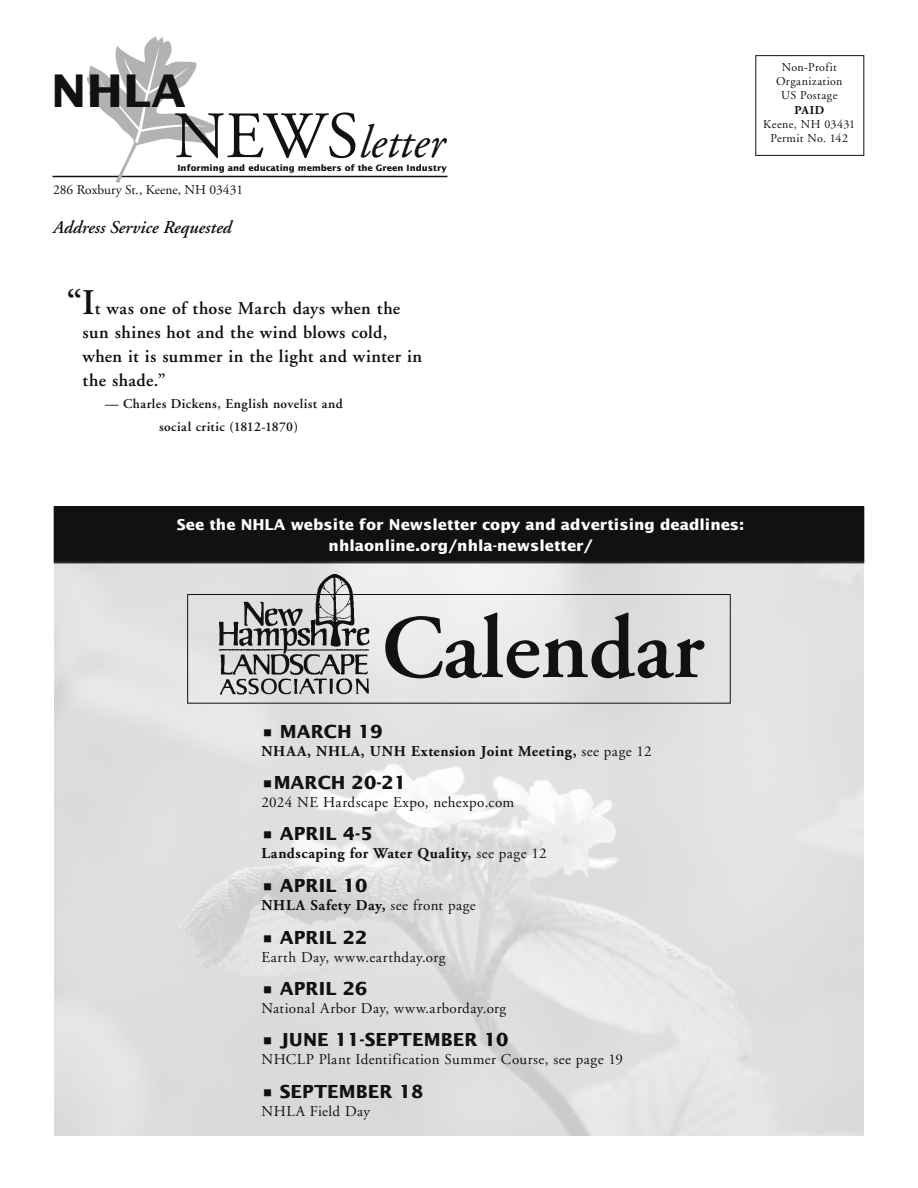
<style>
.page{position:relative;width:918px;height:1188px;background:#fff}
.page>*{position:absolute;margin:0;border:0;box-sizing:border-box;transform-origin:0 0}
.t1{font:600 90px "Adobe Garamond";color:#101211}
.t2{font:66px "Adobe Garamond";color:#101211}
.t3{font:italic 46.5px "Adobe Garamond";color:#101211}
.t4{font:700 45px "Lucida Sans";color:#101211}
.t5{font:600 18px/24px "Adobe Garamond";letter-spacing:.02em;color:#101211}
.t6{font:700 18px "Lucida Sans";color:#101211}
.t7{font:italic 600 18px "Adobe Garamond";color:#101211}
.t8{font:15px "Adobe Garamond";letter-spacing:.025em;color:#101211}
.t9{font:700 15px "Adobe Garamond";letter-spacing:.035em;color:#101211}
.t10{font:700 15px/21px "Lucida Sans";color:#fff;text-align:center}
.t11{font:600 13.5px/22.5px "Adobe Garamond";letter-spacing:.03em;color:#101211}
.t12{font:13.5px "Adobe Garamond";color:#101211}
.t13{font:12px/14.2px "Adobe Garamond";letter-spacing:.035em;color:#101211;text-align:center}
.t14{font:700 12px "Adobe Garamond";color:#101211}
.t15{font:700 8.7px "Lucida Sans";color:#101211}
.s1{font-style:normal;font-size:66px}
.s2{font-size:36px}
.s3{font-weight:400}
</style>
<div class="page">
<hr style="left:53px;top:176px;width:395px;height:1px;background:#101211">
<div style="left:756px;top:55px;width:108px;height:101px;border:1px solid #101211"></div>
<div style="left:54px;top:507px;width:810px;height:56px;background:#101211"></div>
<div style="left:54px;top:507px;width:810px;height:56px;border:1px solid #101211"></div>
<img style="left:54px;top:562px;width:810px;height:573px">
<img style="left:219px;top:575px;width:150px;height:119px">
<div style="left:187px;top:594px;width:544px;height:110px;border:1px solid #101211"></div>
<svg style="left:56px;top:175px;width:183px;height:3px"></svg>
<h3 class="t4" style="left:51px;top:64px;width:136px">NHLA</h3>
<h3 class="t3" style="left:225px;top:117px;width:221px"><span class="s1">ews</span>letter</h3>
<h2 class="t2" style="left:174px;top:101px;width:53px">N</h2>
<p class="t15" style="left:178px;top:163px;width:271px">Informing and educating members of the Green Industry</p>
<p class="t12" style="left:53px;top:182px;width:192px">286 Roxbury St., Keene, NH 03431</p>
<p class="t7" style="left:53px;top:217px;width:180px">Address Service Requested</p>
<p class="t5" style="left:83px;top:296px;width:341px;text-indent:-16px"><span class="s2">“I</span>t was one of those March days when the sun shines hot and the wind blows cold, when it is summer in the light and winter in the shade.”</p>
<p class="t11" style="left:159px;top:393px;width:185px;text-indent:-54px">— Charles Dickens, English novelist and social critic (1812-1870)</p>
<p class="t13" style="left:776px;top:60px;width:68px">Non-Profit<br>Organization<br>US Postage</p>
<p class="t14" style="left:794px;top:103px;width:31px">PAID</p>
<p class="t13" style="left:763px;top:117px;width:94px">Keene, NH 03431<br>Permit No. 142</p>
<p class="t10" style="left:177px;top:514px;width:569px">See the NHLA website for Newsletter copy and advertising deadlines: nhlaonline.org/nhla-newsletter/</p>
<h1 class="t1" style="left:382px;top:599px;width:324px">Calendar</h1>
<p class="t6" style="left:261px;top:720px;width:123px">• March 19</p>
<p class="t9" style="left:261px;top:743px;width:392px">NHAA, NHLA, UNH Extension Joint Meeting, <span class="s3">see page 12</span></p>
<p class="t6" style="left:261px;top:772px;width:146px">•March 20-21</p>
<p class="t8" style="left:261px;top:794px;width:255px">2024 NE Hardscape Expo, nehexpo.com</p>
<p class="t6" style="left:261px;top:823px;width:113px">• April 4-5</p>
<p class="t9" style="left:261px;top:845px;width:287px">Landscaping for Water Quality, <span class="s3">see page 12</span></p>
<p class="t6" style="left:261px;top:874px;width:108px">• April 10</p>
<p class="t9" style="left:261px;top:897px;width:216px">NHLA Safety Day, <span class="s3">see front page</span></p>
<p class="t6" style="left:261px;top:926px;width:108px">• April 22</p>
<p class="t8" style="left:261px;top:949px;width:186px">Earth Day, www.earthday.org</p>
<p class="t6" style="left:261px;top:978px;width:108px">• April 26</p>
<p class="t8" style="left:261px;top:1000px;width:246px">National Arbor Day, www.arborday.org</p>
<p class="t6" style="left:261px;top:1029px;width:249px">• June 11-Septem ber 10</p>
<p class="t8" style="left:261px;top:1051px;width:363px">NHCLP Plant Identification Summer Course, see page 19</p>
<p class="t6" style="left:261px;top:1080px;width:164px">• Septem ber 18</p>
<p class="t8" style="left:261px;top:1103px;width:110px">NHLA Field Day</p>
</div>
